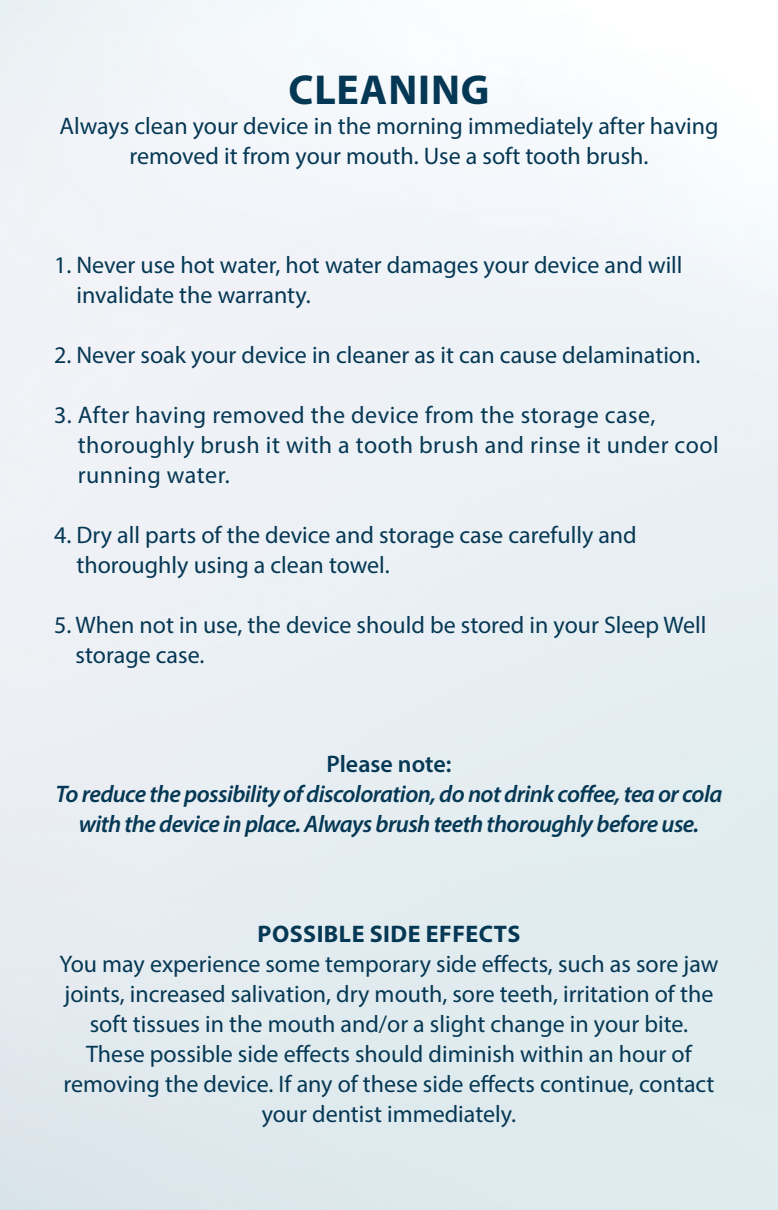
<style>
.page{position:relative;width:778px;height:1210px;background:#fff}
.page>*{position:absolute;margin:0;border:0;box-sizing:border-box;transform-origin:0 0}
.t1{font:700 42px "Myriad Pro";letter-spacing:.02em;color:#053854}
.t2{font:24px/30px "Myriad Pro";color:#053854}
.t3{font:italic 600 24px/30px "Myriad Pro";letter-spacing:-.025em;color:#053854;text-align:center}
.t4{font:24px/30px "Myriad Pro";letter-spacing:.02em;color:#053854}
.t5{font:700 24px "Myriad Pro";letter-spacing:.02em;color:#053854}
.t6{font:600 24px "Myriad Pro";color:#053854}
</style>
<div class="page">
<h1 class="t1" style="left:288px;top:74px;width:202px">CLEANING</h1>
<p class="t2" style="left:59px;top:113px;width:660px;text-align:center">Always clean your device in the morning immediately after having removed it from your mouth. Use a soft tooth brush.</p>
<p class="t2" style="left:76px;top:252px;width:607px;text-indent:-22px">1. Never use hot water, hot water damages your device and will invalidate the warranty.</p>
<p class="t2" style="left:54px;top:342px;width:648px">2. Never soak your device in cleaner as it can cause delamination.</p>
<p class="t4" style="left:78px;top:402px;width:642px;text-indent:-24px">3. After having removed the device from the storage case, thoroughly brush it with a tooth brush and rinse it under cool running water.</p>
<p class="t2" style="left:76px;top:522px;width:562px;text-indent:-22px">4. Dry all parts of the device and storage case carefully and thoroughly using a clean towel.</p>
<p class="t2" style="left:76px;top:612px;width:632px;text-indent:-22px">5. When not in use, the device should be stored in your Sleep Well storage case.</p>
<p class="t6" style="left:326px;top:750px;width:127px">Please note:</p>
<p class="t3" style="left:56px;top:781px;width:668px">To reduce the possibility of discoloration, do not drink coffee, tea or cola with the device in place. Always brush teeth thoroughly before use.</p>
<p class="t5" style="left:258px;top:924px;width:264px">POSSIBLE SIDE EFFECTS</p>
<p class="t2" style="left:60px;top:950px;width:660px;text-align:center">You may experience some temporary side effects, such as sore jaw joints, increased salivation, dry mouth, sore teeth, irritation of the soft tissues in the mouth and/or a slight change in your bite.<br>These possible side effects should diminish within an hour of removing the device. If any of these side effects continue, contact your dentist immediately.</p>
</div>
